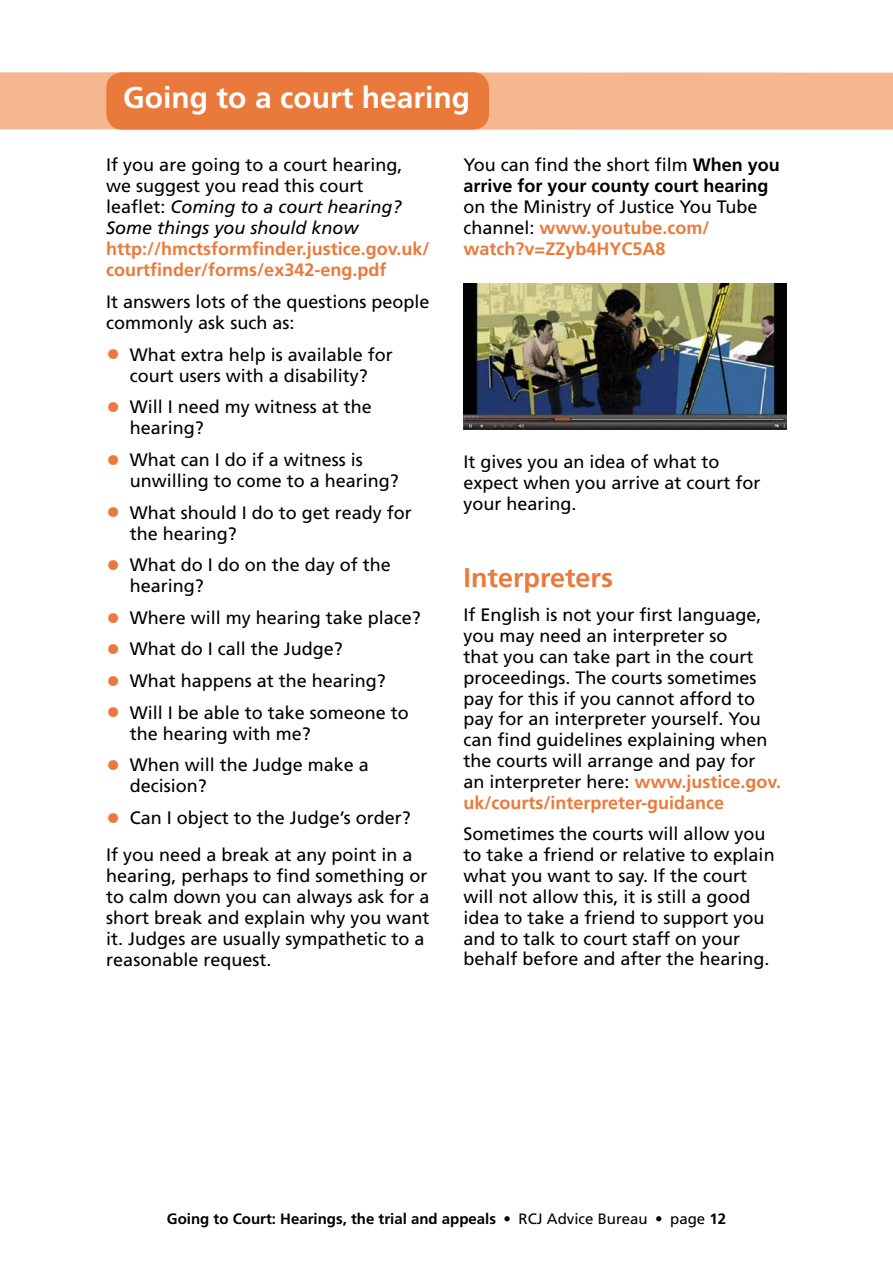
<style>
.page{position:relative;width:893px;height:1263px;background:#fff}
.page>*{position:absolute;margin:0;border:0;box-sizing:border-box;transform-origin:0 0}
.t1{font:700 30px "Frutiger LT Std";color:#fff}
.t2{font:700 27px "Frutiger LT Std";color:#ea7a3b}
.t3{font:18px/21px "Frutiger";color:#000}
.t4{font:700 18px/21px "Frutiger LT Std";color:#ea7a3b}
.t5{font:700 18px "Frutiger LT Std";color:#000}
.t6{font:700 15px "Frutiger LT Std";color:#000}
.s1{font-style:italic}
.s2{font-family:"Frutiger LT Std";font-weight:700;font-size:28.5px;color:#ea7a3b}
.s3{font-family:"Frutiger LT Std";font-weight:700}
.s4{font-family:"Frutiger";font-weight:400;color:#000}
.s5{font-family:"Frutiger LT Std";font-weight:700;color:#ea7a3b}
.s6{font-family:"Frutiger";font-weight:400}
</style>
<div class="page">
<div style="left:0;top:72px;width:893px;height:58px;background:#f4b790"></div>
<div style="left:106px;top:72px;width:383px;height:58px;background:#ea7a3b;border-radius:16px"></div>
<img style="left:464px;top:284px;width:323px;height:146px">
<h1 class="t1" style="left:123px;top:80px;width:348px">Going to a court hearing</h1>
<p class="t3" style="left:106px;top:154px;width:298px">If you are going to a court hearing, we suggest you read this court leaflet: <span class="s1">Coming to a court hearing?<br>Some things you should know</span></p>
<p class="t4" style="left:106px;top:239px;width:325px">http://hmctsformfinder.justice.gov.uk/ courtfinder/forms/ex342-eng.pdf</p>
<p class="t3" style="left:106px;top:291px;width:325px">It answers lots of the questions people commonly ask such as:</p>
<p class="t3" style="left:106px;top:344px;width:288px;text-align:center"><span class="s2">•</span> What extra help is available for court users with a disability?</p>
<p class="t3" style="left:130px;top:396px;width:244px;text-indent:-23px"><span class="s2">•</span> Will I need my witness at the hearing?</p>
<p class="t3" style="left:130px;top:449px;width:271px;text-indent:-23px"><span class="s2">•</span> What can I do if a witness is unwilling to come to a hearing?</p>
<p class="t3" style="left:130px;top:502px;width:284px;text-indent:-23px"><span class="s2">•</span> What should I do to get ready for the hearing?</p>
<p class="t3" style="left:130px;top:554px;width:263px;text-indent:-23px"><span class="s2">•</span> What do I do on the day of the hearing?</p>
<p class="t3" style="left:106px;top:607px;width:316px"><span class="s2">•</span> Where will my hearing take place?</p>
<p class="t3" style="left:106px;top:638px;width:238px"><span class="s2">•</span> What do I call the Judge?</p>
<p class="t3" style="left:106px;top:670px;width:281px"><span class="s2">•</span> What happens at the hearing?</p>
<p class="t3" style="left:130px;top:702px;width:281px;text-indent:-23px"><span class="s2">•</span> Will I be able to take someone to the hearing with me?</p>
<p class="t3" style="left:130px;top:754px;width:241px;text-indent:-23px"><span class="s2">•</span> When will the Judge make a decision?</p>
<p class="t3" style="left:106px;top:799px;width:308px;line-height:36.9px"><span class="s2">•</span> Can I object to the Judge’s order?<br>If you need a break at any point in a</p>
<p class="t3" style="left:106px;top:865px;width:325px">hearing, perhaps to find something or to calm down you can always ask for a short break and explain why you want it. Judges are usually sympathetic to a reasonable request.</p>
<p class="t3" style="left:463px;top:154px;width:318px">You can find the short film <span class="s3">When you</span></p>
<p class="t5" style="left:463px;top:176px;width:307px">arrive for your county court hearing</p>
<p class="t3" style="left:463px;top:196px;width:295px">on the Ministry of Justice You Tube</p>
<p class="t4" style="left:463px;top:218px;width:248px"><span class="s4">channel:</span> www.youtube.com/ watch?v=ZZyb4HYC5A8</p>
<p class="t3" style="left:463px;top:451px;width:299px">It gives you an idea of what to expect when you arrive at court for your hearing.</p>
<h2 class="t2" style="left:463px;top:562px;width:151px">Interpreters</h2>
<p class="t3" style="left:463px;top:604px;width:319px">If English is not your first language, you may need an interpreter so<br>that you can take part in the court proceedings. The courts sometimes pay for this if you cannot afford to pay for an interpreter yourself. You can find guidelines explaining when the courts will arrange and pay for<br>an interpreter here: <span class="s5">www.justice.gov.</span></p>
<p class="t4" style="left:463px;top:792px;width:262px">uk/courts/interpreter-guidance</p>
<p class="t3" style="left:463px;top:823px;width:313px">Sometimes the courts will allow you to take a friend or relative to explain what you want to say. If the court will not allow this, it is still a good idea to take a friend to support you and to talk to court staff on your behalf before and after the hearing.</p>
<p class="t6" style="left:167px;top:1209px;width:561px">Going to Court: Hearings, the trial and appeals <span class="s6">• RCJ Advice Bureau • page</span> 12</p>
</div>
